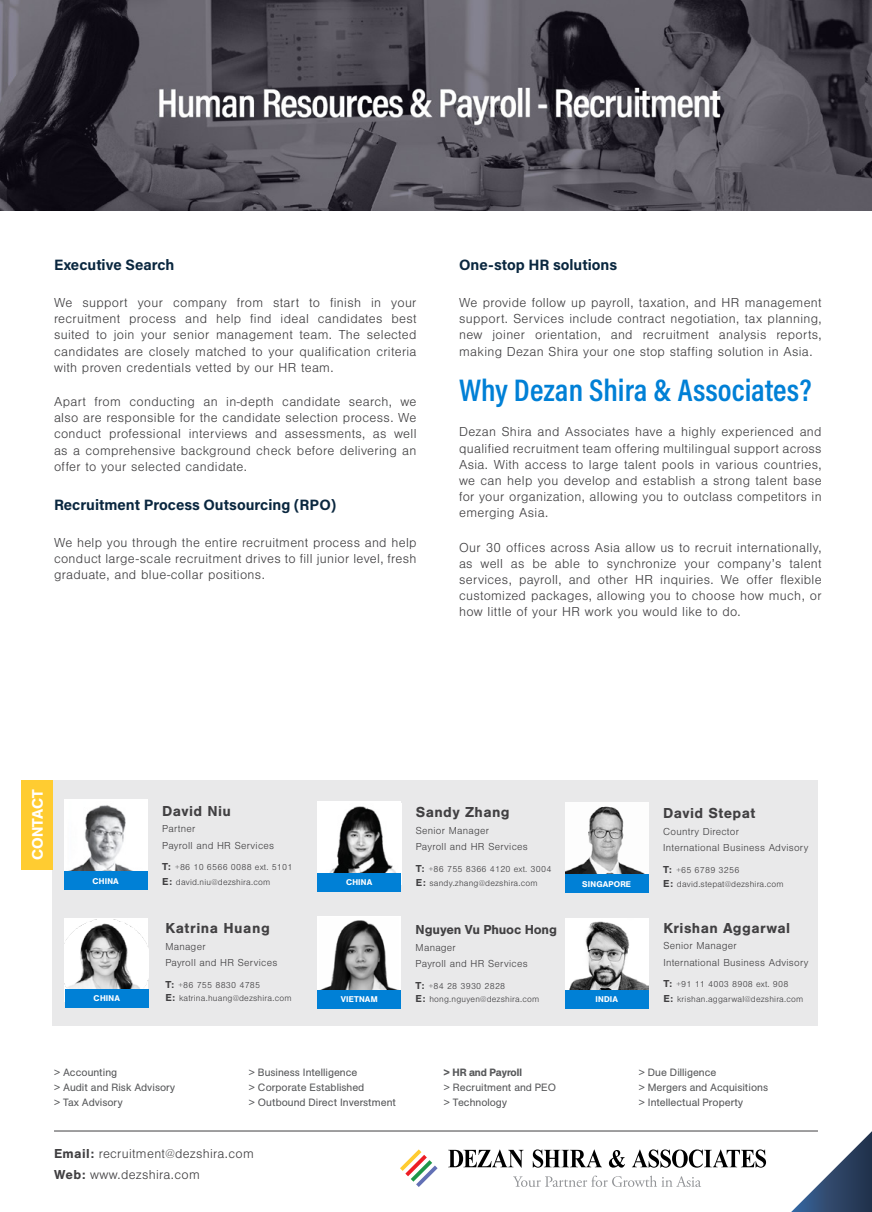
<style>
.page{position:relative;width:872px;height:1212px;background:#fff}
.page>*{position:absolute;margin:0;border:0;box-sizing:border-box;transform-origin:0 0}
.t1{font:600 31.5px "Acumin Pro Cond";color:#0080d6}
.t2{font:700 15px "Acumin Pro";color:#0a273f}
.t3{font:700 15px "Nimbus San";letter-spacing:.025em;color:#414042}
.t4{font:500 15px "Unlimited Sans";color:#fff}
.t5{font:300 13.5px/16.2px "Nimbus San";letter-spacing:.025em;color:#414042;text-align:justify}
.t6{font:700 13.5px "Nimbus San";letter-spacing:-.01em;color:#414042}
.t7{font:300 10.5px/16.5px "Nimbus San";letter-spacing:.025em;color:#414042}
.t8{font:10.5px/15px "Unlimited Sans";color:#58595b}
.t9{font:500 10.5px "Unlimited Sans";color:#58595b}
.t10{font:300 9px "Nimbus San";letter-spacing:.025em;color:#414042}
.t11{font:500 8.25px "Unlimited Sans";letter-spacing:.025em;color:#fff}
.s1{font-weight:700;font-size:10.5px}
.s2{font-weight:700}
</style>
<div class="page">
<svg style="left:791px;top:1131px;width:81px;height:81px"></svg>
<div style="left:53px;top:780px;width:765px;height:246px;background:#e9e9ea"></div>
<div style="left:21px;top:780px;width:32px;height:89px;background:#ffcc31"></div>
<img style="left:64px;top:919px;width:84px;height:83px">
<div style="left:65px;top:989px;width:84px;height:18px;background:#0080d6"></div>
<div style="left:64px;top:800px;width:83px;height:83px;background:#fff"></div>
<img style="left:68px;top:805px;width:65px;height:66px">
<div style="left:64px;top:871px;width:83px;height:19px;background:#0080d6"></div>
<div style="left:317px;top:801px;width:84px;height:84px;background:#fff"></div>
<img style="left:329px;top:806px;width:67px;height:67px">
<div style="left:317px;top:873px;width:84px;height:18px;background:#0080d6"></div>
<div style="left:317px;top:917px;width:84px;height:83px;background:#fff"></div>
<img style="left:320px;top:920px;width:78px;height:70px">
<div style="left:317px;top:990px;width:84px;height:18px;background:#0080d6"></div>
<div style="left:565px;top:918px;width:83px;height:82px;background:#fff"></div>
<img style="left:569px;top:921px;width:79px;height:69px">
<div style="left:565px;top:990px;width:83px;height:18px;background:#0080d6"></div>
<svg style="left:448px;top:1149px;width:75px;height:18px"></svg>
<svg style="left:533px;top:1149px;width:69px;height:18px"></svg>
<svg style="left:609px;top:1150px;width:16px;height:17px"></svg>
<svg style="left:632px;top:1149px;width:134px;height:19px"></svg>
<svg style="left:400px;top:1149px;width:37px;height:38px"></svg>
<svg style="left:513px;top:1175px;width:188px;height:12px"></svg>
<hr style="left:54px;top:1131px;width:764px;height:1px;background:#414042">
<img style="left:565px;top:803px;width:83px;height:72px">
<div style="left:565px;top:875px;width:83px;height:18px;background:#0080d6"></div>
<img style="left:0;top:0;width:872px;height:211px">
<p class="t2" style="left:54px;top:254px;width:122px">Executive Search</p>
<p class="t5" style="left:54px;top:295px;width:364px">We support your company from start to finish in your recruitment process and help find ideal candidates best suited to join your senior management team. The selected candidates are closely matched to your qualification criteria with proven credentials vetted by our HR team.</p>
<p class="t5" style="left:54px;top:394px;width:364px">Apart from conducting an in-depth candidate search, we also are responsible for the candidate selection process. We conduct professional interviews and assessments, as well as a comprehensive background check before delivering an offer to your selected candidate.</p>
<p class="t2" style="left:54px;top:494px;width:284px">Recruitment Process Outsourcing (RPO)</p>
<p class="t5" style="left:54px;top:535px;width:364px">We help you through the entire recruitment process and help conduct large-scale recruitment drives to fill junior level, fresh graduate, and blue-collar positions.</p>
<p class="t2" style="left:459px;top:254px;width:159px">One-stop HR solutions</p>
<p class="t5" style="left:459px;top:295px;width:364px">We provide follow up payroll, taxation, and HR management support. Services include contract negotiation, tax planning, new joiner orientation, and recruitment analysis reports, making Dezan Shira your one stop staffing solution in Asia.</p>
<h1 class="t1" style="left:459px;top:369px;width:354px">Why Dezan Shira &amp; Associates?</h1>
<p class="t5" style="left:459px;top:424px;width:364px">Dezan Shira and Associates have a highly experienced and qualified recruitment team offering multilingual support across Asia. With access to large talent pools in various countries, we can help you develop and establish a strong talent base for your organization, allowing you to outclass competitors in emerging Asia.</p>
<p class="t5" style="left:459px;top:539px;width:364px">Our 30 offices across Asia allow us to recruit internationally, as well as be able to synchronize your company’s talent services, payroll, and other HR inquiries. We offer flexible customized packages, allowing you to choose how much, or how little of your HR work you would like to do.</p>
<p class="t4" style="left:26px;top:860px;width:72px;rotate:-90deg">CONTACT</p>
<p class="t3" style="left:162px;top:802px;width:70px">David Niu</p>
<p class="t7" style="left:162px;top:821px;width:113px">Partner<br>Payroll and HR Services</p>
<p class="t10" style="left:162px;top:863px;width:132px"><span class="s1">T:</span> +86 10 6566 0088 ext. 5101</p>
<p class="t3" style="left:416px;top:804px;width:95px">Sandy Zhang</p>
<p class="t7" style="left:416px;top:822px;width:113px">Senior Manager<br>Payroll and HR Services</p>
<p class="t10" style="left:416px;top:864px;width:137px"><span class="s1">T:</span> +86 755 8366 4120 ext. 3004</p>
<p class="t3" style="left:663px;top:805px;width:94px">David Stepat</p>
<p class="t7" style="left:663px;top:823px;width:147px">Country Director<br>International Business Advisory</p>
<p class="t10" style="left:663px;top:865px;width:78px"><span class="s1">T:</span> +65 6789 3256</p>
<p class="t11" style="left:92px;top:875px;width:28px">CHINA</p>
<p class="t10" style="left:162px;top:877px;width:110px"><span class="s1">E:</span> david.niu@dezshira.com</p>
<p class="t3" style="left:165px;top:920px;width:106px">Katrina Huang</p>
<p class="t7" style="left:165px;top:938px;width:113px">Manager<br>Payroll and HR Services</p>
<p class="t10" style="left:165px;top:980px;width:96px"><span class="s1">T:</span> +86 755 8830 4785</p>
<p class="t11" style="left:94px;top:992px;width:28px">CHINA</p>
<p class="t10" style="left:165px;top:993px;width:128px"><span class="s1">E:</span> katrina.huang@dezshira.com</p>
<p class="t11" style="left:346px;top:876px;width:28px">CHINA</p>
<p class="t10" style="left:416px;top:879px;width:123px"><span class="s1">E:</span> sandy.zhang@dezshira.com</p>
<p class="t6" style="left:416px;top:922px;width:143px">Nguyen Vu Phuoc Hong</p>
<p class="t7" style="left:416px;top:939px;width:113px">Manager<br>Payroll and HR Services</p>
<p class="t10" style="left:416px;top:981px;width:91px"><span class="s1">T:</span> +84 28 3930 2828</p>
<p class="t11" style="left:341px;top:993px;width:38px">VIETNAM</p>
<p class="t10" style="left:416px;top:994px;width:125px"><span class="s1">E:</span> hong.nguyen@dezshira.com</p>
<p class="t11" style="left:582px;top:878px;width:50px">SINGAPORE</p>
<p class="t10" style="left:663px;top:879px;width:122px"><span class="s1">E:</span> david.stepat@dezshira.com</p>
<p class="t3" style="left:663px;top:919px;width:128px">Krishan Aggarwal</p>
<p class="t7" style="left:663px;top:938px;width:147px">Senior Manager<br>International Business Advisory</p>
<p class="t10" style="left:663px;top:979px;width:127px"><span class="s1">T:</span> +91 11 4003 8908 ext. 908</p>
<p class="t11" style="left:595px;top:993px;width:24px">INDIA</p>
<p class="t10" style="left:663px;top:994px;width:141px"><span class="s1">E:</span> krishan.aggarwal@dezshira.com</p>
<p class="t8" style="left:54px;top:1065px;width:123px">&gt; Accounting<br>&gt; Audit and Risk Advisory &gt; Tax Advisory</p>
<p class="t8" style="left:249px;top:1065px;width:149px">&gt; Business Intelligence<br>&gt; Corporate Established<br>&gt; Outbound Direct Inverstment</p>
<p class="t9" style="left:444px;top:1065px;width:79px">&gt; HR and Payroll</p>
<p class="t8" style="left:444px;top:1080px;width:114px">&gt; Recruitment and PEO &gt; Technology</p>
<p class="t5" style="left:54px;top:1143px;width:201px;line-height:21.6px"><span class="s2">Email:</span> recruitment@dezshira.com<br><span class="s2">Web:</span> www.dezshira.com</p>
<p class="t8" style="left:639px;top:1065px;width:131px">&gt; Due Dilligence<br>&gt; Mergers and Acquisitions &gt; Intellectual Property</p>
</div>
